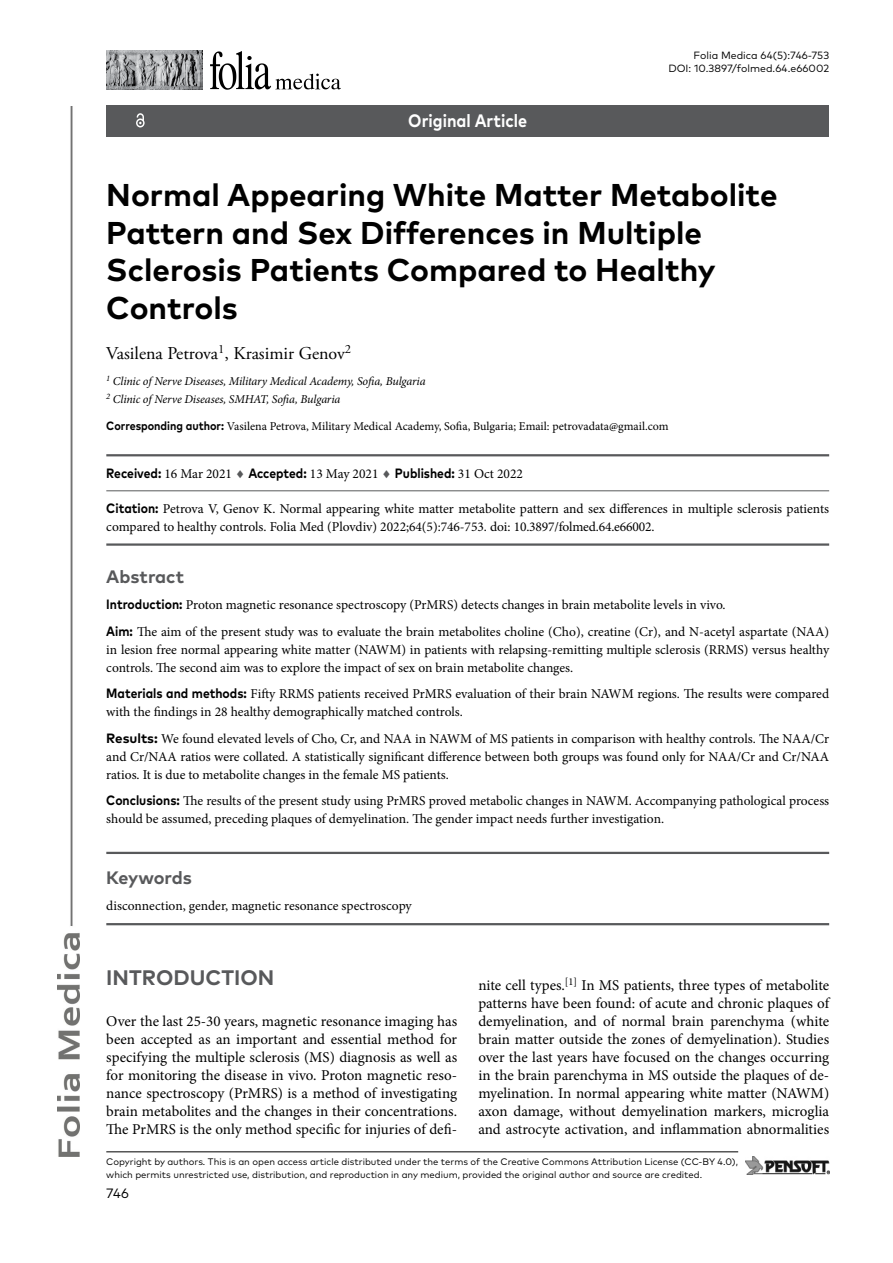
<style>
.page{position:relative;width:893px;height:1263px;background:#fff}
.page>*{position:absolute;margin:0;border:0;box-sizing:border-box;transform-origin:0 0}
.t1{font:700 31.5px/37.8px "FF Mark Pro";color:#000}
.t2{font:700 21px "FF Mark Pro";color:#58595b}
.t3{font:18px "Adobe Garamond Pro";color:#000}
.t4{font:700 18px "FF Mark Pro";color:#58595b}
.t5{font:700 18px "FF Mark Pro";color:#fff;scale:.9 1}
.t6{font:15px/18px "Minion Pro";color:#000;text-align:justify}
.t7{font:13.5px/18px "Minion Pro";color:#000}
.t8{font:700 13.5px "FF Mark Pro";color:#000;scale:.9 1}
.t9{font:13.5px "FF Mark Pro";color:#000}
.t10{font:italic 12px/18px "Minion Pro";letter-spacing:-.01em;color:#000}
.t11{font:12px "Minion Pro";color:#000}
.t12{font:10.5px/12.6px "FF Mark Pro";color:#000;text-align:right}
.t13{font:9.45px/12.6px "FF Mark Pro";color:#000}
.s1{font-family:"FF Mark Pro";font-weight:700}
.s2{font-family:"Minion Pro";font-weight:400}
.s3{color:#58595b}
.s4{font-style:italic}
</style>
<div class="page">
<img style="left:58px;top:106px;width:22px;height:1051px">
<hr style="left:106px;top:1151px;width:632px;height:1px;background:#000">
<img style="left:745px;top:1157px;width:84px;height:17px">
<div style="left:106px;top:105px;width:723px;height:32px;background:#58595b"></div>
<svg style="left:136px;top:113px;width:9px;height:14px"></svg>
<hr style="left:106px;top:454px;width:723px;height:2px;background:#58595b">
<hr style="left:106px;top:490px;width:723px;height:1px;background:#58595b">
<hr style="left:106px;top:543px;width:723px;height:3px;background:#58595b">
<hr style="left:106px;top:852px;width:723px;height:2px;background:#58595b">
<hr style="left:106px;top:923px;width:723px;height:2px;background:#58595b">
<img style="left:106px;top:51px;width:96px;height:38px">
<svg style="left:210px;top:51px;width:131px;height:39px"></svg>
<h3 class="t5" style="left:408px;top:107px;width:134px">Original Article</h3>
<p class="t12" style="left:668px;top:48px;width:162px">Folia Medica 64(5):746-753<br>DOI: 10.3897/folmed.64.e66002</p>
<h1 class="t1" style="left:106px;top:173px;width:673px">Normal Appearing White Matter Metabolite Pattern and Sex Differences in Multiple Sclerosis Patients Compared to Healthy Controls</h1>
<h3 class="t3" style="left:106px;top:342px;width:246px">Vasilena Petrova<sup>1</sup>, Krasimir Genov<sup>2</sup></h3>
<p class="t10" style="left:106px;top:373px;width:321px"><sup>1</sup> Clinic of Nerve Diseases, Military Medical Academy, Sofia, Bulgaria<br><sup>2</sup> Clinic of Nerve Diseases, SMHAT, Sofia, Bulgaria</p>
<p class="t11" style="left:106px;top:418px;width:564px"><span class="s1">Corresponding author:</span> Vasilena Petrova, Military Medical Academy, Sofia, Bulgaria; Email: petrovadata@gmail.com</p>
<p class="t8" style="left:106px;top:463px;width:465px">Received: <span class="s2">16 Mar 2021</span> <span class="s3">♦</span> Accepted: <span class="s2">13 May 2021</span> <span class="s3">♦</span> Published: <span class="s2">31 Oct 2022</span></p>
<p class="t7" style="left:106px;top:499px;width:724px"><span class="s1">Citation:</span> Petrova V, Genov K. Normal appearing white matter metabolite pattern and sex differences in multiple sclerosis patients compared to healthy controls. Folia Med (Plovdiv) 2022;64(5):746-753. doi: 10.3897/folmed.64.e66002.</p>
<h3 class="t4" style="left:106px;top:563px;width:79px">Abstract</h3>
<p class="t7" style="left:106px;top:592px;width:724px;line-height:26.5px"><span class="s1">Introduction:</span> Proton magnetic resonance spectroscopy (PrMRS) detects changes in brain metabolite levels in vivo.<br><span class="s1">Aim:</span> The aim of the present study was to evaluate the brain metabolites choline (Cho), creatine (Cr), and N-acetyl aspartate (NAA)</p>
<p class="t7" style="left:106px;top:640px;width:724px">in lesion free normal appearing white matter (NAWM) in patients with relapsing-remitting multiple sclerosis (RRMS) versus healthy controls. The second aim was to explore the impact of sex on brain metabolite changes.</p>
<p class="t7" style="left:106px;top:685px;width:724px"><span class="s1">Materials and methods:</span> Fifty RRMS patients received PrMRS evaluation of their brain NAWM regions. The results were compared with the findings in 28 healthy demographically matched controls.</p>
<p class="t7" style="left:106px;top:729px;width:724px;text-align:justify"><span class="s1">Results:</span> We found elevated levels of Cho, Cr, and NAA in NAWM of MS patients in comparison with healthy controls. The NAA/Cr and Cr/NAA ratios were collated. A statistically significant difference between both groups was found only for NAA/Cr and Cr/NAA ratios. It is due to metabolite changes in the female MS patients.</p>
<p class="t7" style="left:106px;top:792px;width:724px"><span class="s1">Conclusions:</span> The results of the present study using PrMRS proved metabolic changes in NAWM. Accompanying pathological process should be assumed, preceding plaques of demyelination. The gender impact needs further investigation.</p>
<h3 class="t4" style="left:106px;top:864px;width:87px">Keywords</h3>
<p class="t7" style="left:106px;top:897px;width:307px">disconnection, gender, magnetic resonance spectroscopy</p>
<h2 class="t2" style="left:106px;top:962px;width:169px">INTRODUCTION</h2>
<p class="t6" style="left:106px;top:1012px;width:352px">Over the last 25-30 years, magnetic resonance imaging has been accepted as an important and essential method for specifying the multiple sclerosis (MS) diagnosis as well as for monitoring the disease in vivo. Proton magnetic reso&shy;nance spectroscopy (PrMRS) is a method of investigating brain metabolites and the changes in their concentrations.<br>The PrMRS is the only method specific for injuries of defi-</p>
<p class="t6" style="left:478px;top:976px;width:352px">nite cell types.<sup>[1]</sup> In MS patients, three types of metabolite patterns have been found: of acute and chronic plaques of demyelination, and of normal brain parenchyma (white brain matter outside the zones of demyelination). Studies over the last years have focused on the changes occurring in the brain parenchyma in MS outside the plaques of de&shy;myelination. In normal appearing white matter (NAWM) axon damage, without demyelination markers, microglia and astrocyte activation, and inflammation abnormalities</p>
<p class="t13" style="left:106px;top:1154px;width:633px">Copyright by authors<span class="s4">.</span> This is an open access article distributed under the terms of the Creative Commons Attribution License (CC-BY 4.0), which permits unrestricted use, distribution, and reproduction in any medium, provided the original author and source are credited.</p>
<p class="t9" style="left:106px;top:1183px;width:24px">746</p>
</div>
